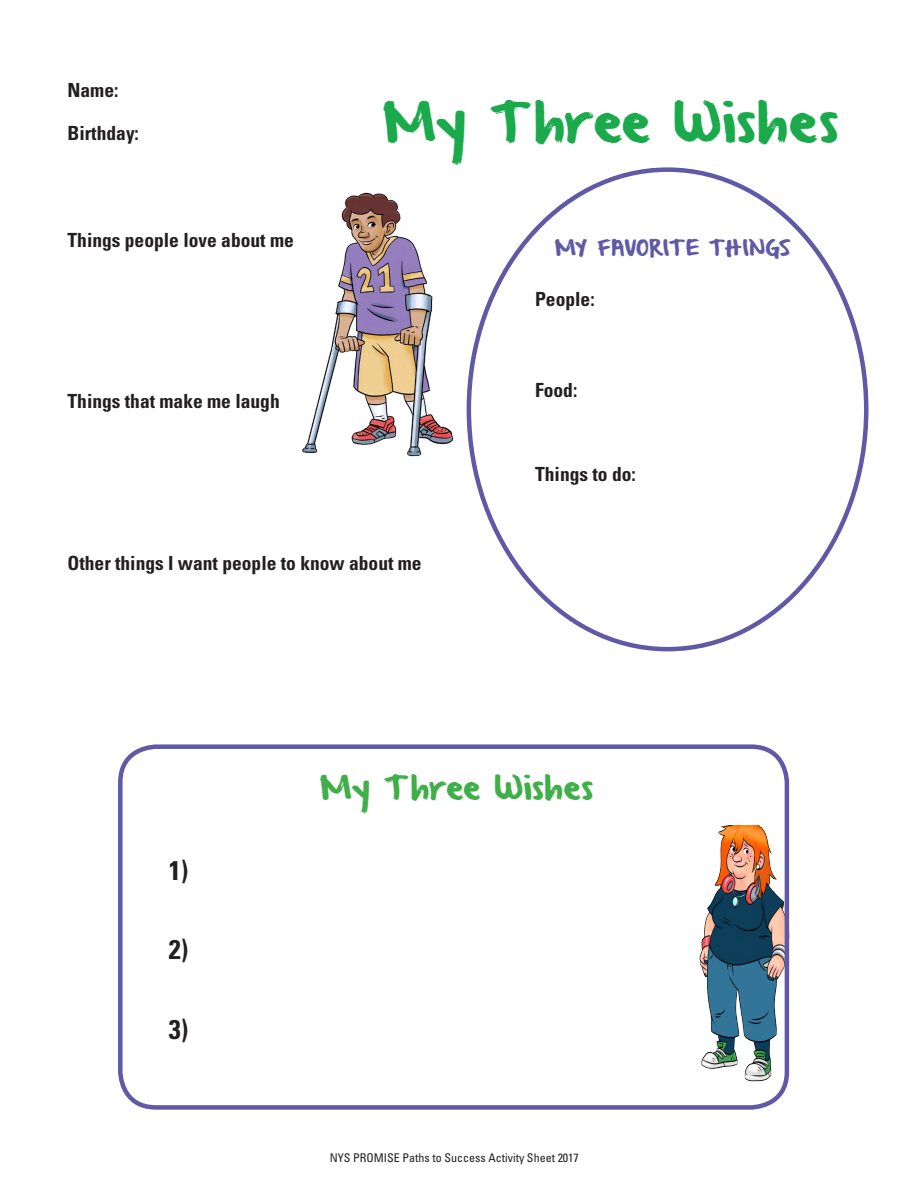
<style>
.page{position:relative;width:918px;height:1188px;background:#fff}
.page>*{position:absolute;margin:0;border:0;box-sizing:border-box;transform-origin:0 0}
.Paragraph_Style_1{font:45px "From Where You Are";color:#1aaa4c}
.Heading_3{font:27px "From Where You Are";color:#40ae49}
.Heading_3-2{font:700 condensed 27px "Univers";color:#231f20}
.Heading_3-3{font:700 condensed 19.5px "Univers";color:#231f20}
.Heading_3-4{font:18px "From Where You Are";letter-spacing:.015em;color:#6059a6}
.Footer_text{font:condensed 12px "Univers";color:#231f20}
</style>
<div class="page">
<img style="left:699px;top:825px;width:91px;height:266px">
<img style="left:302px;top:192px;width:191px;height:275px">
<div style="left:118px;top:744px;width:671px;height:366px;border:4px solid #6059a6;border-radius:36px"></div>
<p class="Heading_3-3" style="left:68px;top:78px;width:52px">Name:</p>
<p class="Heading_3-3" style="left:68px;top:121px;width:73px">Birthday:</p>
<p class="Heading_3-3" style="left:68px;top:228px;width:228px">Things people love about me</p>
<p class="Heading_3-3" style="left:68px;top:389px;width:214px">Things that make me laugh</p>
<p class="Paragraph_Style_1" style="left:382px;top:101px;width:458px">My T hree Wishes</p>
<p class="Heading_3-4" style="left:554px;top:239px;width:238px">MY FAVORITE THINGS</p>
<p class="Heading_3-3" style="left:535px;top:287px;width:61px">People:</p>
<p class="Heading_3-3" style="left:535px;top:378px;width:44px">Food:</p>
<p class="Heading_3-3" style="left:535px;top:462px;width:102px">Things to do:</p>
<p class="Heading_3-3" style="left:68px;top:551px;width:356px">Other things I want people to know about me</p>
<p class="Heading_3-2" style="left:169px;top:853px;width:21px">1)</p>
<p class="Heading_3-2" style="left:169px;top:933px;width:21px">2)</p>
<p class="Heading_3-2" style="left:169px;top:1013px;width:21px">3)</p>
<p class="Heading_3" style="left:320px;top:775px;width:275px">My T hree Wishes</p>
<p class="Footer_text" style="left:330px;top:1151px;width:251px">NYS PROMISE Paths to Success Activity Sheet 2017</p>
</div>
